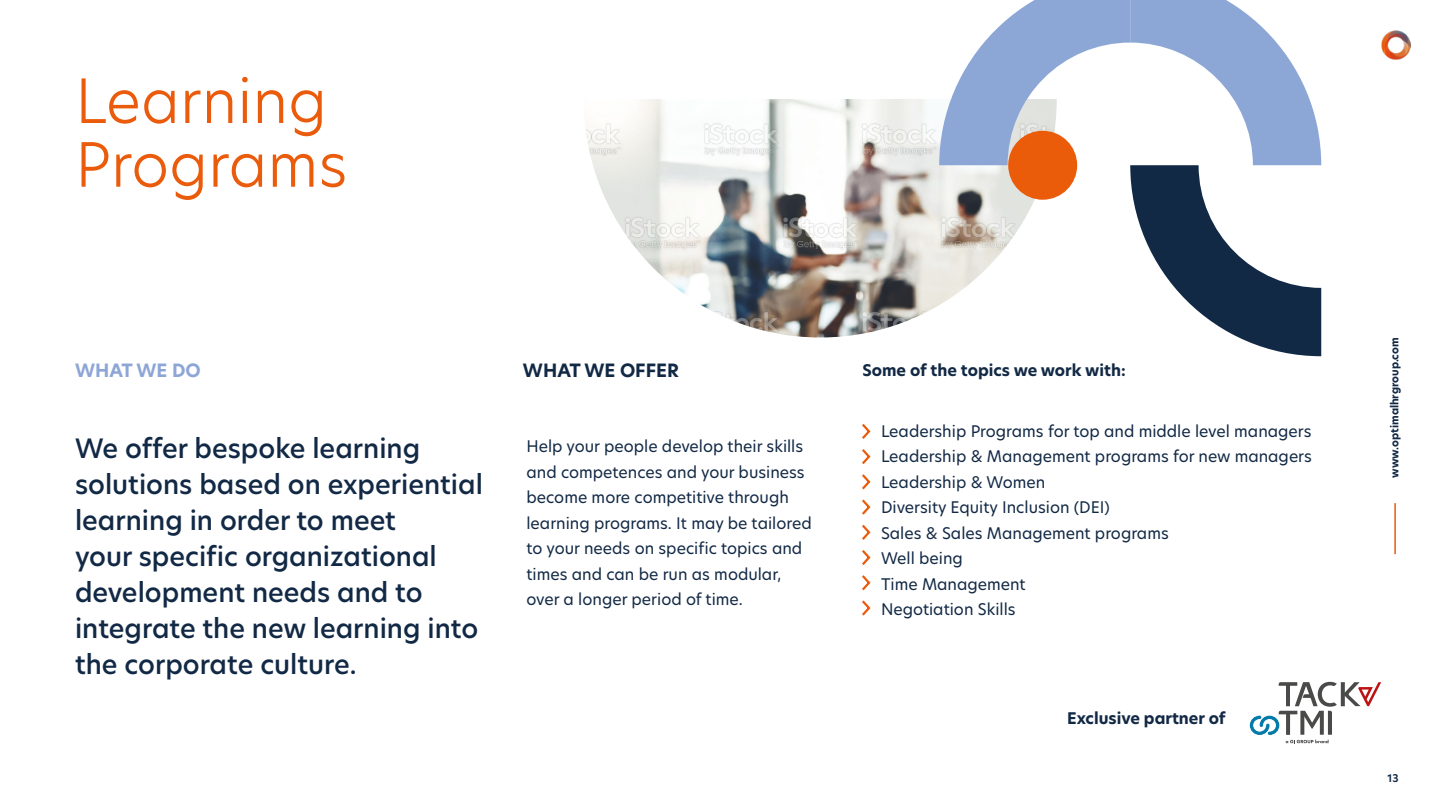
<style>
.page{position:relative;width:1440px;height:810px;background:#fff}
.page>*{position:absolute;margin:0;border:0;box-sizing:border-box;transform-origin:0 0}
.t1{font:300 60px/63.8px "New Hero";color:#ea5b0b}
.t2{font:500 26.25px/36px "New Hero";color:#122945}
.t3{font:700 18px "New Hero";color:#122945}
.t4{font:700 18px "New Hero";color:#8da6d6}
.t5{font:15.75px/25.5px "New Hero";color:#122945}
.t6{font:700 15.75px "New Hero";color:#122945}
.t7{font:700 10.5px "New Hero";color:#122945}
.t8{font:600 10.5px "New Hero";color:#122945}
</style>
<div class="page">
<hr style="left:1394px;top:503px;width:2px;height:51px;background:#ea5b0b">
<img style="left:1381px;top:30px;width:30px;height:29px">
<svg style="left:1249px;top:682px;width:132px;height:61px"></svg>
<img style="left:585px;top:99px;width:354px;height:239px">
<svg style="left:862px;top:424px;width:9px;height:15px"></svg>
<svg style="left:862px;top:449px;width:9px;height:91px"></svg>
<svg style="left:862px;top:550px;width:9px;height:66px"></svg>
<svg style="left:939px;top:0;width:382px;height:356px"></svg>
<div style="left:1008px;top:131px;width:69px;height:69px;background:#eb5c0a;border-radius:50%"></div>
<h1 class="t1" style="left:75px;top:68px;width:274px">Learning<br>Programs</h1>
<p class="t4" style="left:75px;top:359px;width:127px">WHAT WE DO</p>
<h2 class="t2" style="left:75px;top:430px;width:409px">We offer bespoke learning solutions based on experiential learning in order to meet<br>your specific organizational development needs and to integrate the new learning into the corporate culture.</h2>
<p class="t3" style="left:523px;top:359px;width:158px">WHAT WE OFFER</p>
<p class="t5" style="left:526px;top:433px;width:287px">Help your people develop their skills and competences and your business become more competitive through learning programs. It may be tailored to your needs on specific topics and times and can be run as modular, over a longer period of time.</p>
<p class="t6" style="left:862px;top:359px;width:265px">Some of the topics we work with:</p>
<p class="t5" style="left:881px;top:418px;width:432px">Leadership Programs for top and middle level managers<br>Leadership &amp; Management programs for new managers<br>Leadership &amp; Women<br>Diversity Equity Inclusion (DEI)<br>Sales &amp; Sales Management programs<br>Well being<br>Time Management<br>Negotiation Skills</p>
<p class="t6" style="left:1067px;top:707px;width:160px">Exclusive partner of</p>
<p class="t7" style="left:1388px;top:478px;width:142px;rotate:-90deg">www.optimalhrgroup.com</p>
<p class="t8" style="left:1387px;top:771px;width:13px">13</p>
</div>
